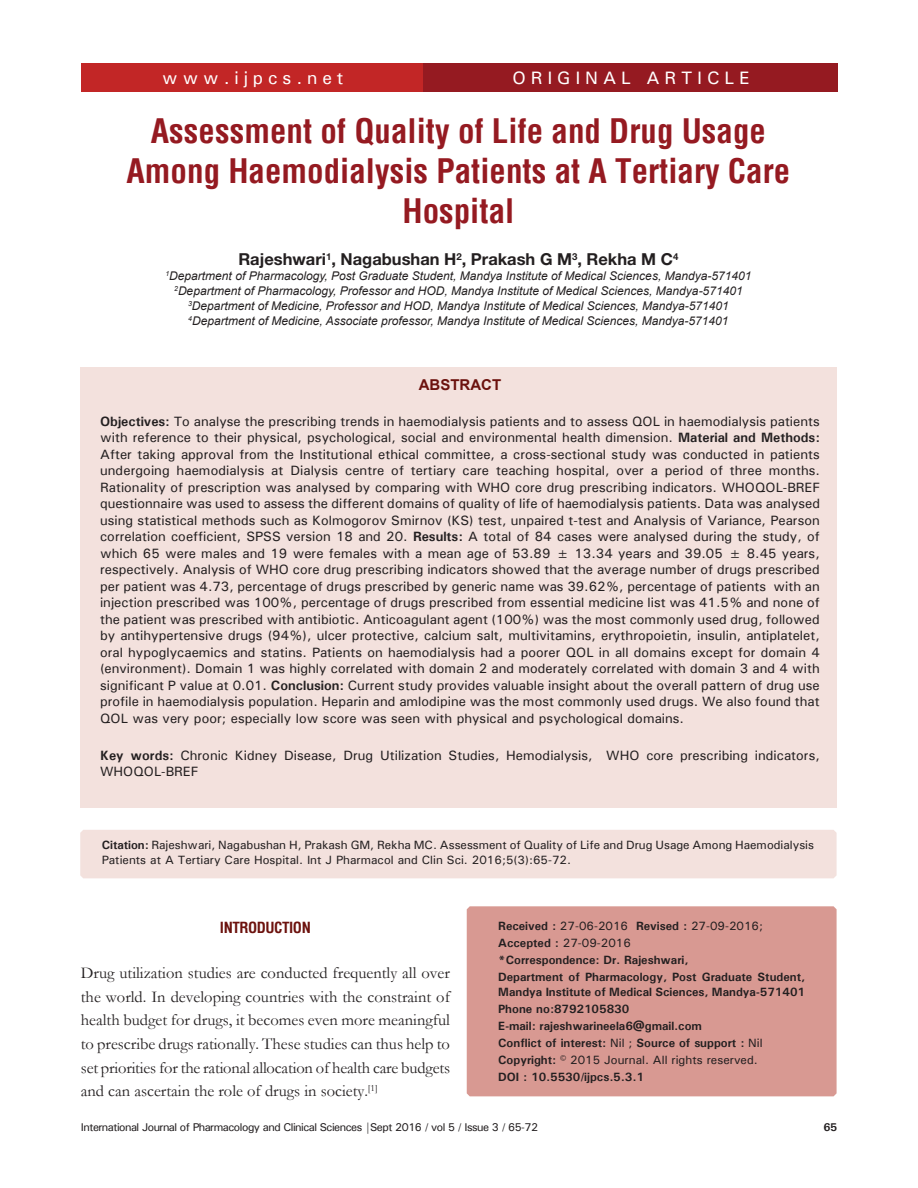
<style>
.page{position:relative;width:918px;height:1188px;background:#fff}
.page>*{position:absolute;margin:0;border:0;box-sizing:border-box;transform-origin:0 0}
.AT{font:700 condensed 33px/40px "Helvetica";color:#951a21;text-align:center}
.AH{font:500 18px "Univers";letter-spacing:.27em;color:#fff}
.TX{font:16.5px/23.7px "Garamond";color:#231f20;text-align:justify}
.AU{font:700 16.5px "Helvetica Neue LT Std";color:#231f20}
.t1{font:700 condensed 15px "Helvetica";letter-spacing:-.03em;color:#6c120e}
.ABSH{font:700 15px "Arial";color:#6c120e}
.ABS{font:500 13.5px/16.5px "Univers";color:#231f20;text-align:justify}
.AFF{font:italic 12px "Arial";color:#231f20}
.Citation{font:500 12px/15px "Univers";color:#231f20}
.Citation-2{font:700 12px/15px "Univers";color:#231f20}
.RF{font:500 11.25px "Univers";letter-spacing:-.045em;color:#231f20}
.RF-2{font:700 11.25px "Univers";color:#231f20}
.s1{font-weight:700}
.s2{font-weight:500}
</style>
<div class="page">
<div style="left:81px;top:367px;width:756px;height:441px;background:#f3e1dd"></div>
<div style="left:80px;top:830px;width:757px;height:48px;background:#f3e1dd"></div>
<div style="left:467px;top:906px;width:370px;height:190px;background:#d89992"></div>
<div style="left:82px;top:64px;width:342px;height:28px;background:#c22626"></div>
<div style="left:424px;top:64px;width:414px;height:28px;background:#951a21"></div>
<p class="AH" style="left:162px;top:67px;width:183px">www.ijpcs.net</p>
<p class="AH" style="left:513px;top:67px;width:238px">ORIGINAL ARTICLE</p>
<p class="AT" style="left:127px;top:110px;width:665px">Assessment of Quality of Life and Drug Usage<br>Among Haemodialysis Patients at A Tertiary Care<br>Hospital</p>
<p class="AU" style="left:238px;top:249px;width:442px">Rajeshwari<sup>1</sup>, Nagabushan H<sup>2</sup>, Prakash G M<sup>3</sup>, Rekha M C<sup>4</sup></p>
<p class="AFF" style="left:165px;top:268px;width:587px"><sup>1</sup>Department of Pharmacology, Post Graduate Student, Mandya Institute of Medical Sciences, Mandya-571401</p>
<p class="AFF" style="left:174px;top:283px;width:570px"><sup>2</sup>Department of Pharmacology, Professor and HOD, Mandya Institute of Medical Sciences, Mandya-571401</p>
<p class="AFF" style="left:188px;top:298px;width:542px"><sup>3</sup>Department of Medicine, Professor and HOD, Mandya Institute of Medical Sciences, Mandya-571401</p>
<p class="AFF" style="left:188px;top:313px;width:542px"><sup>4</sup>Department of Medicine, Associate professor, Mandya Institute of Medical Sciences, Mandya-571401</p>
<p class="ABSH" style="left:419px;top:375px;width:84px">ABSTRACT</p>
<p class="ABS" style="left:100px;top:413px;width:722px"><span class="s1">Objectives:</span> To analyse the prescribing trends in haemodialysis patients and to assess QOL in haemodialysis patients with reference to their physical, psychological, social and environmental health dimension. <span class="s1">Material and Methods:<br></span>After taking approval from the Institutional ethical committee, a cross-sectional study was conducted in patients undergoing haemodialysis at Dialysis centre of tertiary care teaching hospital, over a period of three months.<br>Rationality of prescription was analysed by comparing with WHO core drug prescribing indicators. WHOQOL-BREF questionnaire was used to assess the different domains of quality of life of haemodialysis patients. Data was analysed using statistical methods such as Kolmogorov Smirnov (KS) test, unpaired t-test and Analysis of Variance, Pearson correlation coefficient, SPSS version 18 and 20. <span class="s1">Results:</span> A total of 84 cases were analysed during the study, of which 65 were males and 19 were females with a mean age of 53.89 ± 13.34 years and 39.05 ± 8.45 years, respectively. Analysis of WHO core drug prescribing indicators showed that the average number of drugs prescribed per patient was 4.73, percentage of drugs prescribed by generic name was 39.62%, percentage of patients with an injection prescribed was 100%, percentage of drugs prescribed from essential medicine list was 41.5% and none of the patient was prescribed with antibiotic. Anticoagulant agent (100%) was the most commonly used drug, followed by antihypertensive drugs (94%), ulcer protective, calcium salt, multivitamins, erythropoietin, insulin, antiplatelet, oral hypoglycaemics and statins. Patients on haemodialysis had a poorer QOL in all domains except for domain 4 (environment). Domain 1 was highly correlated with domain 2 and moderately correlated with domain 3 and 4 with significant P value at 0.01. <span class="s1">Conclusion:</span> Current study provides valuable insight about the overall pattern of drug use profile in haemodialysis population. Heparin and amlodipine was the most commonly used drugs. We also found that QOL was very poor; especially low score was seen with physical and psychological domains.</p>
<p class="ABS" style="left:100px;top:747px;width:721px"><span class="s1">Key words:</span> Chronic Kidney Disease, Drug Utilization Studies, Hemodialysis, WHO core prescribing indicators,<br>WHOQOL-BREF</p>
<p class="Citation" style="left:102px;top:838px;width:714px"><span class="s1">Citation:</span> Rajeshwari, Nagabushan H, Prakash GM, Rekha MC. Assessment of Quality of Life and Drug Usage Among Haemodialysis<br>Patients at A Tertiary Care Hospital. Int J Pharmacol and Clin Sci. 2016;5(3):65-72.</p>
<h1 class="t1" style="left:220px;top:918px;width:92px">INTRODUCTION</h1>
<p class="TX" style="left:81px;top:961px;width:371px">Drug utilization studies are conducted frequently all over the world. In developing countries with the constraint of health budget for drugs, it becomes even more meaningful to prescribe drugs rationally. These studies can thus help to set priorities for the rational allocation of health care budgets and can ascertain the role of drugs in society.<sup>[1]</sup></p>
<p class="Citation" style="left:498px;top:918px;width:266px"><span class="s1">Received :</span> 27-06-2016 <span class="s1">Revised :</span> 27-09-2016;</p>
<p class="Citation" style="left:498px;top:935px;width:134px"><span class="s1">Accepted :</span> 27-09-2016</p>
<p class="Citation-2" style="left:498px;top:952px;width:192px">*Correspondence: Dr. Rajeshwari,</p>
<p class="Citation-2" style="left:498px;top:969px;width:308px">Department of Pharmacology, Post Graduate Student,<br>Mandya Institute of Medical Sciences, Mandya-571401</p>
<p class="Citation-2" style="left:498px;top:1001px;width:133px">Phone no:8792105830</p>
<p class="Citation-2" style="left:498px;top:1018px;width:205px">E-mail: rajeshwarineela6@gmail.com</p>
<p class="Citation-2" style="left:498px;top:1035px;width:266px">Conflict of interest: <span class="s2">Nil ;</span> Source of support : <span class="s2">Nil</span></p>
<p class="Citation" style="left:498px;top:1053px;width:261px"><span class="s1">Copyright:</span> © 2015 Journal. All rights reserved.</p>
<p class="Citation-2" style="left:498px;top:1070px;width:147px">DOI : 10.5530/ijpcs.5.3.1</p>
<p class="RF" style="left:81px;top:1120px;width:459px">International Journal of Pharmacology and Clinical Sciences |Sept 2016 / vol 5 / Issue 3 / 65-72</p>
<p class="RF-2" style="left:824px;top:1120px;width:15px">65</p>
</div>
